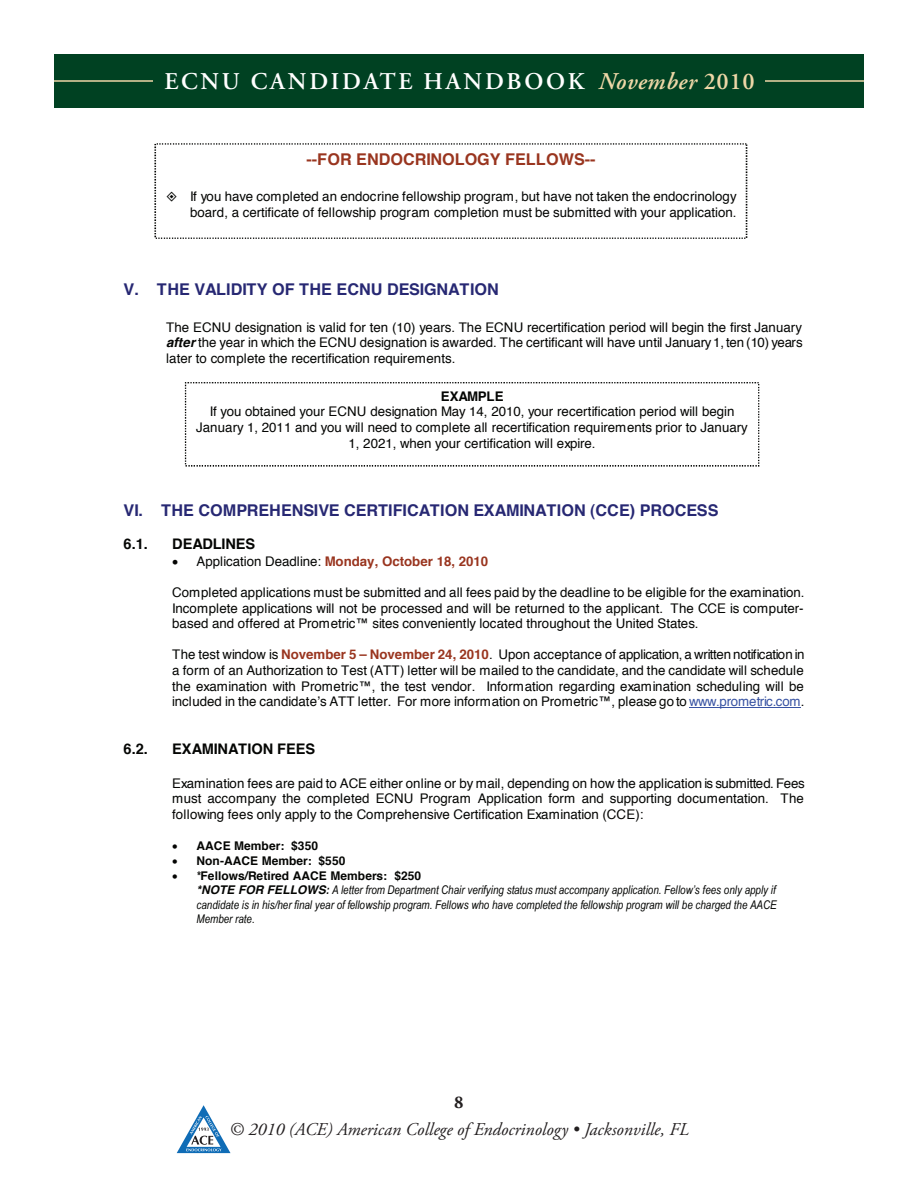
<style>
.page{position:relative;width:918px;height:1188px;background:#fff}
.page>*{position:absolute;margin:0;border:0;box-sizing:border-box;transform-origin:0 0}
.t1{font:600 24px "Adobe Garamond Pro";letter-spacing:.115em;color:#fff}
.t2{font:italic 18px "Adobe Garamond Pro";color:#231f20}
.t3{font:700 18px "Adobe Garamond Pro";color:#231f20}
.t4{font:700 16.2px "Helvetica";color:#272873}
.t5{font:700 16.2px "Helvetica";color:#99351f}
.t6{font:700 14.55px "Helvetica";color:#040503}
.t7{font:13.35px/15.6px "Helvetica";color:#040503;text-align:justify}
.t8{font:700 13.35px "Helvetica";color:#99351f}
.t9{font:700 13.35px "Helvetica";color:#040503}
.t10{font:italic 12px/14.2px "Arial Narrow";color:#040503;text-align:justify}
.t11{font:700 12px "Helvetica";color:#040503}
.s1{font-style:italic;color:#eed7a7}
.s2{color:#eed7a7}
.s3{font-weight:700;font-style:italic}
.s4{color:#040503}
.s5{font-weight:400;color:#040503}
.s6{font-weight:700;color:#99351f}
.s7{color:#3853a3}
.s8{font-family:"Arial Narrow";font-style:italic}
.s9{font-family:"Helvetica";font-weight:700}
.s10{font-weight:700}
</style>
<div class="page">
<div style="left:55px;top:54px;width:809px;height:54px;background:#004122"></div>
<hr style="left:54px;top:80px;width:99px;height:2px;background:#eed7a7">
<hr style="left:765px;top:80px;width:99px;height:2px;background:#eed7a7">
<svg style="left:177px;top:1105px;width:54px;height:48px"></svg>
<hr style="left:689px;top:707px;width:112px;height:1px;background:#3853a3">
<svg style="left:185px;top:382px;width:574px;height:85px"></svg>
<svg style="left:154px;top:143px;width:593px;height:96px"></svg>
<h1 class="t1" style="left:164px;top:68px;width:592px">ECNU CANDIDATE HANDBOOK <span class="s1">November</span> <span class="s2">2010</span></h1>
<p class="t5" style="left:306px;top:147px;width:291px">--FOR ENDOCRINOLOGY FELLOWS--</p>
<p class="t7" style="left:190px;top:189px;width:548px">If you have completed an endocrine fellowship program, but have not taken the endocrinology board, a certificate of fellowship program completion must be submitted with your application.</p>
<p class="t4" style="left:124px;top:276px;width:377px">V. THE VALIDITY OF THE ECNU DESIGNATION</p>
<p class="t7" style="left:166px;top:319px;width:638px">The ECNU designation is valid for ten (10) years. The ECNU recertification period will begin the first January <span class="s3">after</span> the year in which the ECNU designation is awarded. The certificant will have until January 1, ten (10) years later to complete the recertification requirements.</p>
<p class="t9" style="left:441px;top:385px;width:64px">EXAMPLE</p>
<p class="t7" style="left:196px;top:404px;width:553px;text-align:center">If you obtained your ECNU designation May 14, 2010, your recertification period will begin<br>January 1, 2011 and you will need to complete all recertification requirements prior to January<br>1, 2021, when your certification will expire.</p>
<p class="t4" style="left:124px;top:497px;width:596px">VI. THE COMPREHENSIVE CERTIFICATION EXAMINATION (CCE) PROCESS</p>
<p class="t6" style="left:124px;top:532px;width:26px">6.1.</p>
<p class="t6" style="left:172px;top:532px;width:84px">DEADLINES</p>
<p class="t8" style="left:172px;top:551px;width:318px"><span class="s4">•</span> <span class="s5">Application Deadline:</span> Monday, October 18, 2010</p>
<p class="t7" style="left:172px;top:585px;width:634px">Completed applications must be submitted and all fees paid by the deadline to be eligible for the examination.<br>Incomplete applications will not be processed and will be returned to the applicant. The CCE is computer&shy;based and offered at Prometric™ sites conveniently located throughout the United States.</p>
<p class="t7" style="left:172px;top:647px;width:634px">The test window is <span class="s6">November 5 – November 24, 2010</span>. Upon acceptance of application, a written notification in a form of an Authorization to Test (ATT) letter will be mailed to the candidate, and the candidate will schedule the examination with Prometric™, the test vendor. Information regarding examination scheduling will be included in the candidate’s ATT letter. For more information on Prometric™, please go to <span class="s7">www.prometric.com</span>.</p>
<p class="t6" style="left:124px;top:737px;width:26px">6.2.</p>
<p class="t6" style="left:172px;top:737px;width:144px">EXAMINATION FEES</p>
<p class="t7" style="left:172px;top:776px;width:634px">Examination fees are paid to ACE either online or by mail, depending on how the application is submitted. Fees must accompany the completed ECNU Program Application form and supporting documentation. The following fees only apply to the Comprehensive Certification Examination (CCE):</p>
<p class="t11" style="left:172px;top:836px;width:147px">• AACE Member: $350</p>
<p class="t11" style="left:172px;top:851px;width:175px">• Non-AACE Member: $550</p>
<p class="t11" style="left:172px;top:866px;width:250px">• <span class="s8">*</span>Fellows/Retired AACE Members: $250</p>
<p class="t10" style="left:197px;top:883px;width:582px"><span class="s9">*NOTE FOR FELLOWS</span><span class="s10">:</span> A letter from Department Chair verifying status must accompany application. Fellow’s fees only apply if candidate is in his/her final year of fellowship program. Fellows who have completed the fellowship program will be charged the AACE Member rate.</p>
<h2 class="t3" style="left:454px;top:1092px;width:11px">8</h2>
<h2 class="t2" style="left:229px;top:1119px;width:461px">© 2010 (ACE) American College of Endocrinology • Jacksonville, FL</h2>
</div>
